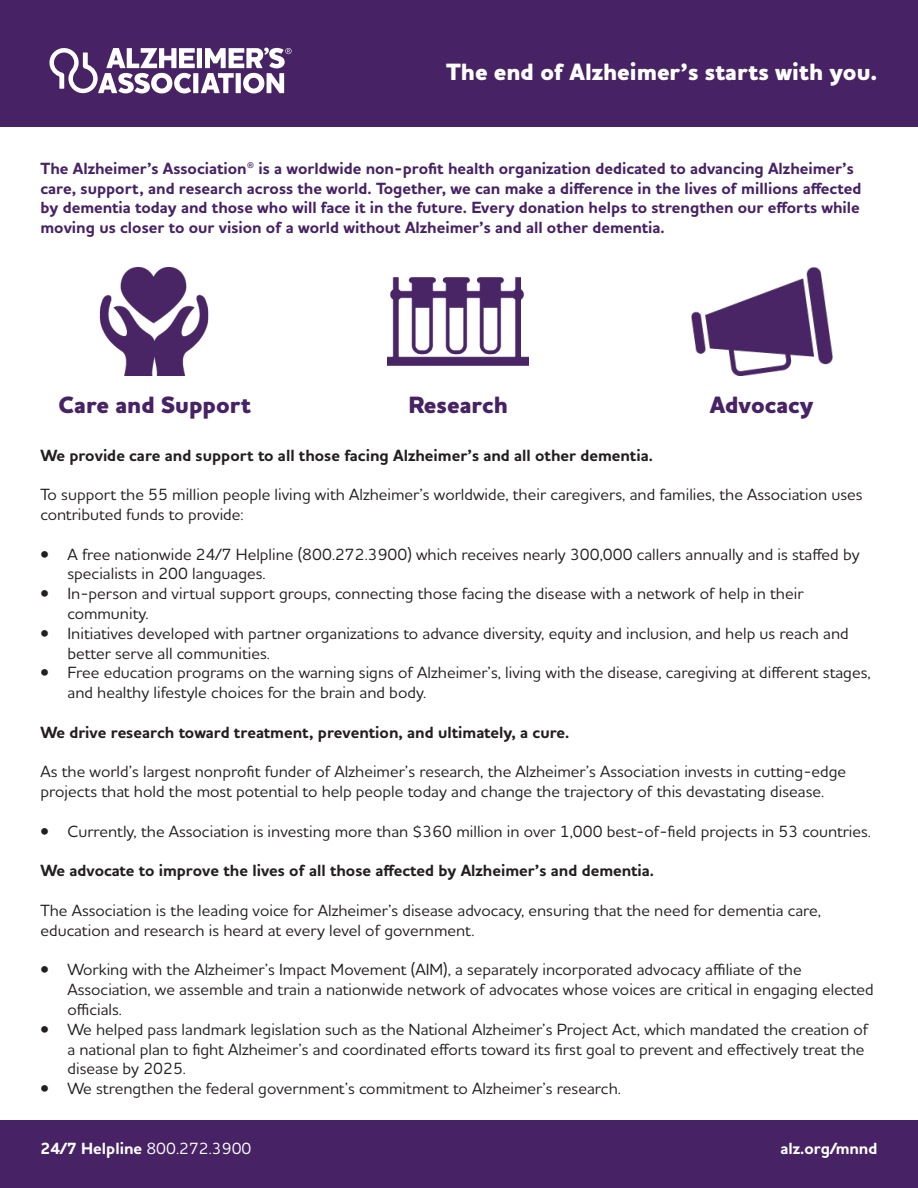
<style>
.page{position:relative;width:918px;height:1188px;background:#fff}
.page>*{position:absolute;margin:0;border:0;box-sizing:border-box;transform-origin:0 0}
.t1{font:800 24px "Houschka Alt Pro";color:#fff}
.t2{font:800 24px "Houschka Alt Pro";color:#472264}
.t3{font:500 16.5px/19.8px "Houschka Alt Pro";color:#231f20}
.t4{font:700 16.5px/19.8px "Houschka Alt Pro";color:#472264}
.t5{font:700 16.5px "Houschka Alt Pro";color:#231f20}
.t6{font:700 16.5px "Houschka Alt Pro";color:#fff}
.s1{font-weight:500}
</style>
<div class="page">
<div style="left:0;top:0;width:918px;height:127px;background:#472264"></div>
<img style="left:99px;top:268px;width:110px;height:108px">
<img style="left:388px;top:278px;width:141px;height:88px">
<img style="left:691px;top:268px;width:141px;height:108px">
<div style="left:0;top:1120px;width:918px;height:68px;background:#472264"></div>
<div style="left:197px;top:48px;width:5px;height:20px;background:#fff"></div>
<div style="left:193px;top:73px;width:5px;height:20px;background:#fff"></div>
<svg style="left:49px;top:48px;width:146px;height:46px"></svg>
<svg style="left:201px;top:48px;width:91px;height:45px"></svg>
<p class="t1" style="left:446px;top:56px;width:433px">The end of Alzheimer’s starts with you.</p>
<p class="t4" style="left:40px;top:159px;width:823px">The Alzheimer’s Association® is a worldwide non-profit health organization dedicated to advancing Alzheimer’s care, support, and research across the world. Together, we can make a difference in the lives of millions affected by dementia today and those who will face it in the future. Every donation helps to strengthen our efforts while moving us closer to our vision of a world without Alzheimer’s and all other dementia.</p>
<p class="t2" style="left:59px;top:389px;width:194px">Care and Support</p>
<p class="t2" style="left:409px;top:389px;width:101px">Research</p>
<p class="t2" style="left:710px;top:389px;width:105px">Advocacy</p>
<p class="t5" style="left:40px;top:444px;width:614px">We provide care and support to all those facing Alzheimer’s and all other dementia.</p>
<p class="t3" style="left:40px;top:484px;width:824px">To support the 55 million people living with Alzheimer’s worldwide, their caregivers, and families, the Association uses contributed funds to provide:</p>
<p class="t3" style="left:68px;top:544px;width:794px;text-indent:-27px">• A free nationwide 24/7 Helpline (800.272.3900) which receives nearly 300,000 callers annually and is staffed by specialists in 200 languages.</p>
<p class="t3" style="left:68px;top:583px;width:738px;text-indent:-27px">• In-person and virtual support groups, connecting those facing the disease with a network of help in their community.</p>
<p class="t3" style="left:68px;top:623px;width:783px;text-indent:-27px">• Initiatives developed with partner organizations to advance diversity, equity and inclusion, and help us reach and better serve all communities.</p>
<p class="t3" style="left:68px;top:662px;width:805px;text-indent:-27px">• Free education programs on the warning signs of Alzheimer’s, living with the disease, caregiving at different stages, and healthy lifestyle choices for the brain and body.</p>
<p class="t5" style="left:40px;top:722px;width:530px">We drive research toward treatment, prevention, and ultimately, a cure.</p>
<p class="t3" style="left:40px;top:761px;width:807px">As the world’s largest nonprofit funder of Alzheimer’s research, the Alzheimer’s Association invests in cutting-edge projects that hold the most potential to help people today and change the trajectory of this devastating disease.</p>
<p class="t3" style="left:40px;top:821px;width:832px">• Currently, the Association is investing more than $360 million in over 1,000 best-of-field projects in 53 countries.</p>
<p class="t5" style="left:40px;top:860px;width:615px">We advocate to improve the lives of all those affected by Alzheimer’s and dementia.</p>
<p class="t3" style="left:40px;top:900px;width:782px">The Association is the leading voice for Alzheimer’s disease advocacy, ensuring that the need for dementia care, education and research is heard at every level of government.</p>
<p class="t3" style="left:68px;top:959px;width:808px;text-indent:-27px">• Working with the Alzheimer’s Impact Movement (AIM), a separately incorporated advocacy affiliate of the<br>Association, we assemble and train a nationwide network of advocates whose voices are critical in engaging elected officials.</p>
<p class="t3" style="left:68px;top:1019px;width:802px;text-indent:-27px">• We helped pass landmark legislation such as the National Alzheimer’s Project Act, which mandated the creation of a national plan to fight Alzheimer’s and coordinated efforts toward its first goal to prevent and effectively treat the disease by 2025.</p>
<p class="t3" style="left:40px;top:1078px;width:582px">• We strengthen the federal government’s commitment to Alzheimer’s research.</p>
<p class="t6" style="left:40px;top:1137px;width:213px">24/7 Helpline <span class="s1">800.272.3900</span></p>
<p class="t6" style="left:781px;top:1137px;width:98px">alz.org/mnnd</p>
</div>
